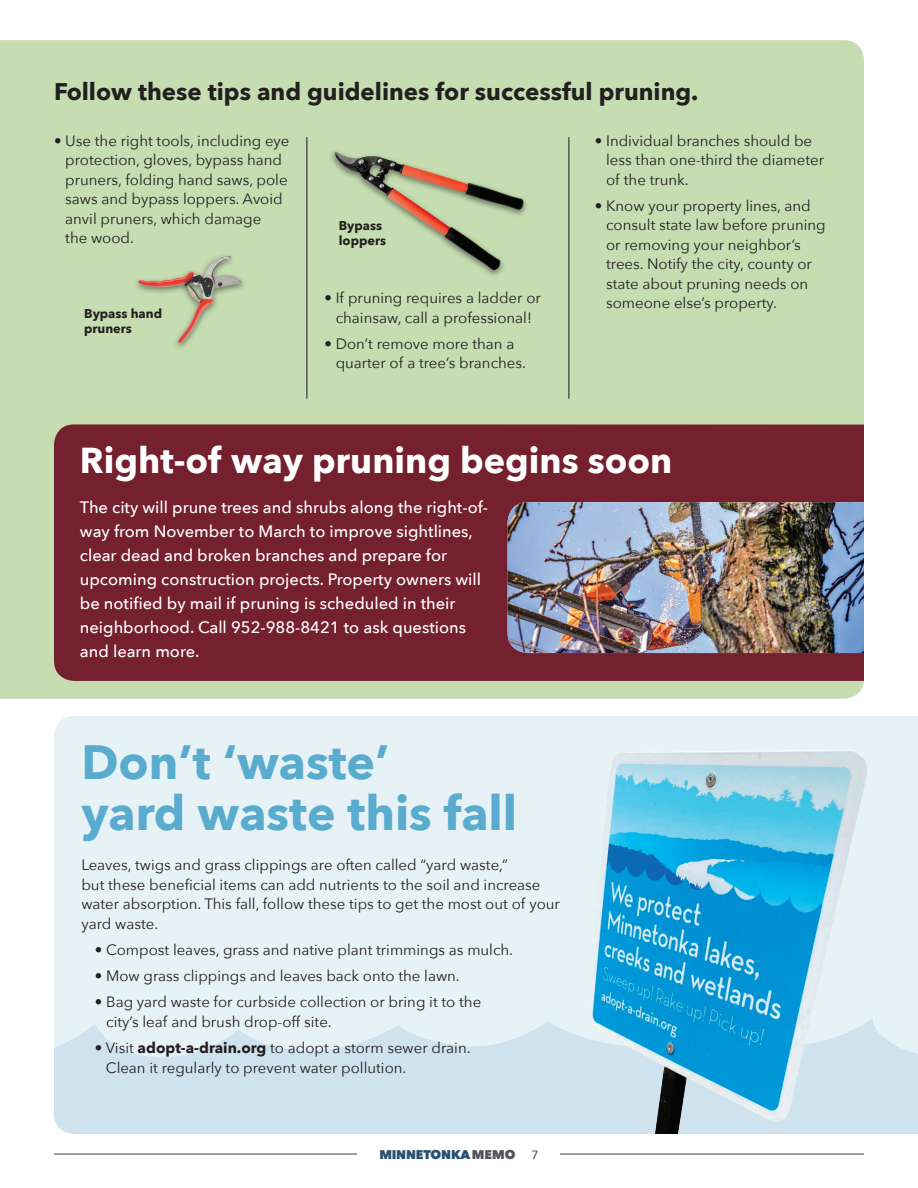
<style>
.page{position:relative;width:918px;height:1188px;background:#fff}
.page>*{position:absolute;margin:0;border:0;box-sizing:border-box;transform-origin:0 0}
.t1{font:700 48px/51px "Avenir Next";color:#59accd}
.t2{font:700 36px "Avenir Next";color:#fff}
.t3{font:700 24px "Avenir Next";color:#231f20}
.t4{font:500 16.5px/24px "Avenir Next";color:#fff}
.t5{font:15px/19.5px "Avenir Next";color:#231f20}
.t6{font:700 12.75px/15px "Avenir Next";color:#231f20}
.t7{font:800 12.6px "Avenir Next";letter-spacing:-.01em;color:#265173}
.s1{font-weight:700}
.s2{color:#54555a}
.s3{font-weight:500;font-size:12px;color:#54555a}
</style>
<div class="page">
<hr style="left:54px;top:1153px;width:810px;height:2px;background:#54555a">
<div style="left:358px;top:1146px;width:202px;height:18px;background:#fff"></div>
<div style="left:0;top:40px;width:864px;height:659px;background:#c5ddb1"></div>
<div style="left:54px;top:424px;width:810px;height:257px;background:#74202e"></div>
<hr style="left:306px;top:137px;width:2px;height:262px;background:#54555a">
<hr style="left:568px;top:137px;width:2px;height:262px;background:#54555a">
<img style="left:508px;top:502px;width:356px;height:151px">
<div style="left:54px;top:716px;width:864px;height:302px;background:#e7f2f7"></div>
<svg style="left:54px;top:1018px;width:864px;height:116px;background:#d4e6f0"></svg>
<img style="left:588px;top:750px;width:280px;height:384px">
<h3 class="t3" style="left:54px;top:71px;width:646px">Follow these tips and guidelines for successful pruning.</h3>
<p class="t5" style="left:65px;top:130px;width:226px;text-indent:-11px">• Use the right tools, including eye protection, gloves, bypass hand pruners, folding hand saws, pole saws and bypass loppers. Avoid anvil pruners, which damage<br>the wood.</p>
<p class="t5" style="left:606px;top:130px;width:220px;text-indent:-11px">• Individual branches should be less than one-third the diameter of the trunk.</p>
<p class="t5" style="left:606px;top:195px;width:221px;text-indent:-11px">• Know your property lines, and consult state law before pruning or removing your neighbor’s trees. Notify the city, county or state about pruning needs on someone else’s property.</p>
<p class="t6" style="left:339px;top:218px;width:49px">Bypass loppers</p>
<p class="t5" style="left:324px;top:288px;width:218px;text-align:center">• If pruning requires a ladder or chainsaw, call a professional!</p>
<p class="t5" style="left:336px;top:333px;width:192px;text-indent:-11px">• Don’t remove more than a quarter of a tree’s branches.</p>
<p class="t6" style="left:84px;top:306px;width:79px">Bypass hand pruners</p>
<h2 class="t2" style="left:80px;top:430px;width:594px">Right-of way pruning begins soon</h2>
<p class="t4" style="left:80px;top:494px;width:410px">The city will prune trees and shrubs along the right-of&shy;way from November to March to improve sightlines, clear dead and broken branches and prepare for upcoming construction projects. Property owners will be notified by mail if pruning is scheduled in their neighborhood. Call 952-988-8421 to ask questions and learn more.</p>
<h1 class="t1" style="left:81px;top:736px;width:437px">Don’t ‘waste’<br>yard waste this fall</h1>
<p class="t5" style="left:81px;top:854px;width:480px">Leaves, twigs and grass clippings are often called “yard waste,”<br>but these beneficial items can add nutrients to the soil and increase water absorption. This fall, follow these tips to get the most out of your yard waste.</p>
<p class="t5" style="left:95px;top:939px;width:420px">• Compost leaves, grass and native plant trimmings as mulch.</p>
<p class="t5" style="left:95px;top:965px;width:366px">• Mow grass clippings and leaves back onto the lawn.</p>
<p class="t5" style="left:106px;top:992px;width:377px;text-indent:-11px">• Bag yard waste for curbside collection or bring it to the city’s leaf and brush drop-off site.</p>
<p class="t5" style="left:106px;top:1037px;width:366px;text-indent:-11px">• Visit <span class="s1">adopt-a-drain.org</span> to adopt a storm sewer drain.<br>Clean it regularly to prevent water pollution.</p>
<p class="t7" style="left:379px;top:1147px;width:161px">MINNETONKA<span class="s2">MEMO</span> <span class="s3">7</span></p>
</div>
